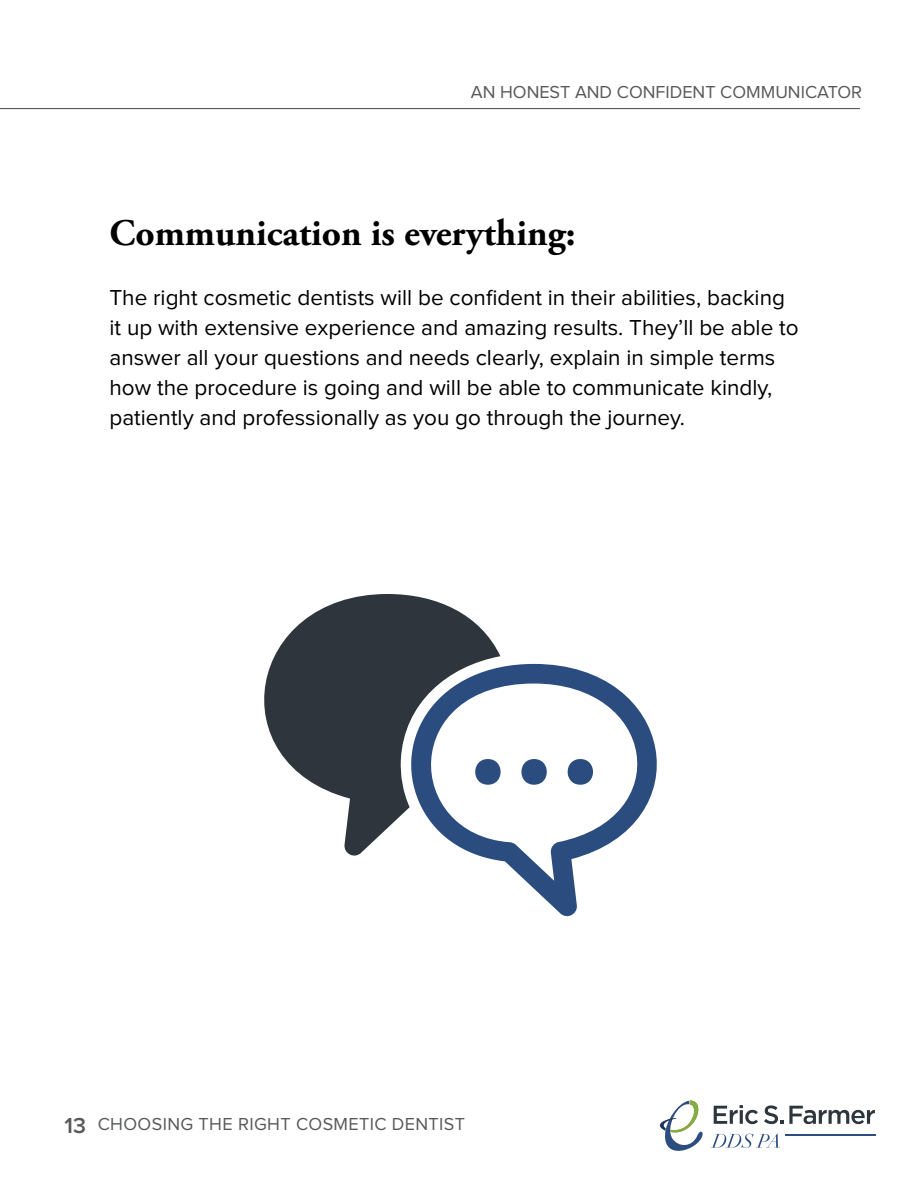
<style>
.page{position:relative;width:918px;height:1188px;background:#fff}
.page>*{position:absolute;margin:0;border:0;box-sizing:border-box;transform-origin:0 0}
.t1{font:700 37.5px "Adobe Garamond Pro";color:#000}
.t2{font:22.5px/30px "Proxima Nova";color:#000}
.t3{font:18px "Proxima Nova";letter-spacing:.02em;color:#58595b}
.t4{font:18px "Proxima Nova";color:#58595b}
.s1{font-weight:600;font-size:22.5px}
</style>
<div class="page">
<hr style="left:0;top:108px;width:860px;height:1px;background:#58595b">
<svg style="left:264px;top:594px;width:236px;height:262px;fill:#2e353d"></svg>
<svg style="left:391px;top:664px;width:266px;height:253px"></svg>
<svg style="left:659px;top:1100px;width:44px;height:51px"></svg>
<hr style="left:785px;top:1134px;width:91px;height:1px;background:#2b4d7f">
<svg style="left:714px;top:1105px;width:44px;height:19px"></svg>
<svg style="left:764px;top:1105px;width:111px;height:19px"></svg>
<svg style="left:711px;top:1134px;width:69px;height:14px"></svg>
<p class="t4" style="left:471px;top:84px;width:393px">AN HONEST AND CONFIDENT COMMUNICATOR</p>
<h1 class="t1" style="left:110px;top:211px;width:467px">Communication is everything:</h1>
<p class="t2" style="left:110px;top:283px;width:691px">The right cosmetic dentists will be confident in their abilities, backing it up with extensive experience and amazing results. They’ll be able to answer all your questions and needs clearly, explain in simple terms how the procedure is going and will be able to communicate kindly, patiently and professionally as you go through the journey.</p>
<p class="t3" style="left:64px;top:1116px;width:402px"><span class="s1">13</span> CHOOSING THE RIGHT COSMETIC DENTIST</p>
</div>
